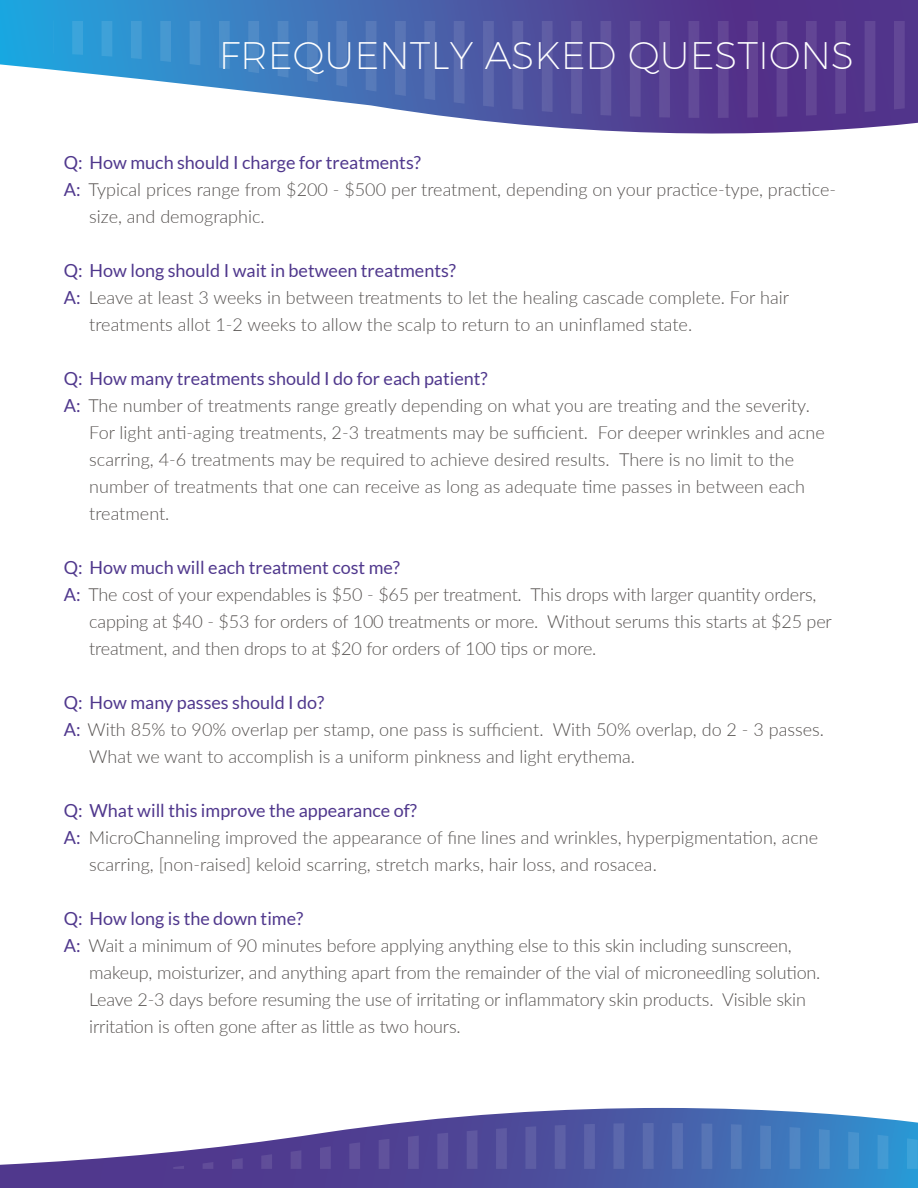
<style>
.page{position:relative;width:918px;height:1188px;background:#fff}
.page>*{position:absolute;margin:0;border:0;box-sizing:border-box;transform-origin:0 0}
.t1{font:200 38.4px "Montserrat";color:#fff}
.t2{font:300 18px "Lato";color:#565250}
.t3{font:18px "Lato";color:#50388d}
.s1{font-weight:400;color:#50388d}
</style>
<div class="page">
<svg style="left:0;top:0;width:918px;height:134px"></svg>
<svg style="left:54px;top:21px;width:864px;height:97px;background:#636fb1"></svg>
<svg style="left:0;top:1108px;width:918px;height:80px"></svg>
<svg style="left:173px;top:1123px;width:745px;height:65px;background:#5667ad"></svg>
<h1 class="t1" style="left:219px;top:27px;width:637px">FREQUENTLY ASKED QUESTIONS</h1>
<p class="t3" style="left:64px;top:153px;width:359px">Q: How much should I charge for treatments?</p>
<p class="t2" style="left:64px;top:177px;width:774px"><span class="s1">A:</span> Typical prices range from $200 - $500 per treatment, depending on your practice-type, practice-</p>
<p class="t2" style="left:89px;top:204px;width:177px">size, and demographic.</p>
<p class="t3" style="left:64px;top:261px;width:394px">Q: How long should I wait in between treatments?</p>
<p class="t2" style="left:64px;top:285px;width:727px"><span class="s1">A:</span> Leave at least 3 weeks in between treatments to let the healing cascade complete. For hair</p>
<p class="t2" style="left:89px;top:312px;width:604px">treatments allot 1-2 weeks to allow the scalp to return to an uninflamed state.</p>
<p class="t3" style="left:64px;top:369px;width:425px">Q: How many treatments should I do for each patient?</p>
<p class="t2" style="left:64px;top:393px;width:748px"><span class="s1">A:</span> The number of treatments range greatly depending on what you are treating and the severity.</p>
<p class="t2" style="left:89px;top:420px;width:737px">For light anti-aging treatments, 2-3 treatments may be sufficient. For deeper wrinkles and acne</p>
<p class="t2" style="left:89px;top:447px;width:706px">scarring, 4-6 treatments may be required to achieve desired results. There is no limit to the</p>
<p class="t2" style="left:89px;top:474px;width:717px">number of treatments that one can receive as long as adequate time passes in between each</p>
<p class="t2" style="left:89px;top:501px;width:82px">treatment.</p>
<p class="t3" style="left:64px;top:558px;width:338px">Q: How much will each treatment cost me?</p>
<p class="t2" style="left:64px;top:582px;width:754px"><span class="s1">A:</span> The cost of your expendables is $50 - $65 per treatment. This drops with larger quantity orders,</p>
<p class="t2" style="left:89px;top:609px;width:744px">capping at $40 - $53 for orders of 100 treatments or more. Without serums this starts at $25 per</p>
<p class="t2" style="left:89px;top:636px;width:509px">treatment, and then drops to at $20 for orders of 100 tips or more.</p>
<p class="t3" style="left:64px;top:693px;width:262px">Q: How many passes should I do?</p>
<p class="t2" style="left:64px;top:717px;width:762px"><span class="s1">A:</span> With 85% to 90% overlap per stamp, one pass is sufficient. With 50% overlap, do 2 - 3 passes.</p>
<p class="t2" style="left:89px;top:744px;width:547px">What we want to accomplish is a uniform pinkness and light erythema.</p>
<p class="t3" style="left:64px;top:801px;width:355px">Q: What will this improve the appearance of?</p>
<p class="t2" style="left:64px;top:825px;width:756px"><span class="s1">A:</span> MicroChanneling improved the appearance of fine lines and wrinkles, hyperpigmentation, acne</p>
<p class="t2" style="left:89px;top:852px;width:569px">scarring, [non-raised] keloid scarring, stretch marks, hair loss, and rosacea.</p>
<p class="t3" style="left:64px;top:909px;width:241px">Q: How long is the down time?</p>
<p class="t2" style="left:64px;top:933px;width:730px"><span class="s1">A:</span> Wait a minimum of 90 minutes before applying anything else to this skin including sunscreen,</p>
<p class="t2" style="left:89px;top:960px;width:733px">makeup, moisturizer, and anything apart from the remainder of the vial of microneedling solution.</p>
<p class="t2" style="left:89px;top:987px;width:718px">Leave 2-3 days before resuming the use of irritating or inflammatory skin products. Visible skin</p>
<p class="t2" style="left:89px;top:1014px;width:373px">irritation is often gone after as little as two hours.</p>
</div>
